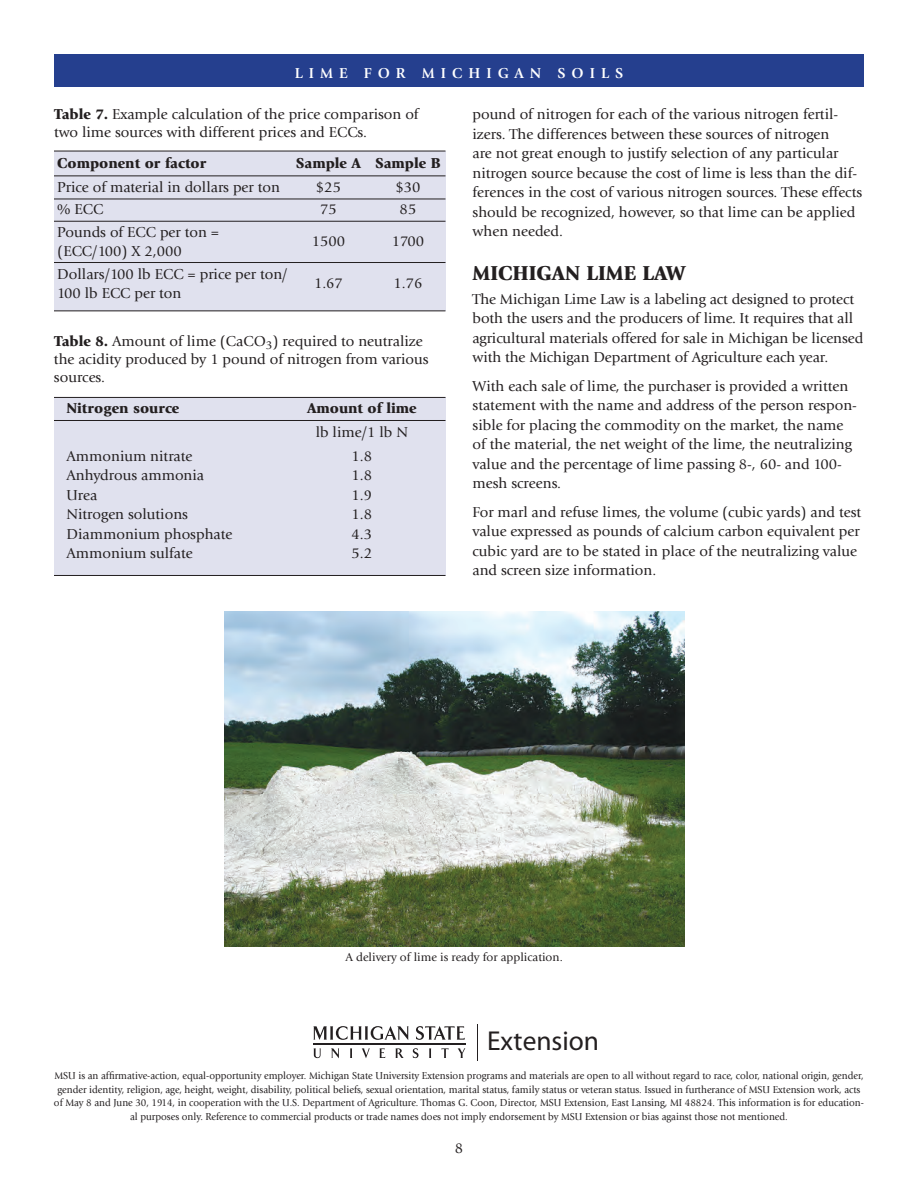
<style>
.page{position:relative;width:918px;height:1188px;background:#fff}
.page>*{position:absolute;margin:0;border:0;box-sizing:border-box;transform-origin:0 0}
.t1{font:27.45px "Myriad Pro";color:#231f20}
.t2{font:900 21px "Giovanni";color:#231f20}
.t3{font:15px/19.5px "Giovanni";color:#231f20}
.t4{font:900 15px "Giovanni";color:#231f20}
.t5{font:700 15px "Giovanni";letter-spacing:.4em;color:#fff}
.t6{font:12px "Giovanni";color:#231f20}
.t7{font:10.5px/13.5px "Giovanni";color:#231f20;text-align:center;scale:.95 1}
.s1{font-weight:900}
</style>
<div class="page">
<div style="left:54px;top:54px;width:810px;height:32px;background:#253f8e"></div>
<div style="left:54px;top:397px;width:392px;height:179px;background:#e0e1ee"></div>
<div style="left:54px;top:151px;width:392px;height:159px;background:#e0e1ee"></div>
<hr style="left:54px;top:397px;width:392px;height:1px;background:#231f20">
<hr style="left:54px;top:420px;width:392px;height:1px;background:#231f20">
<hr style="left:54px;top:575px;width:392px;height:1px;background:#231f20">
<hr style="left:54px;top:151px;width:392px;height:1px;background:#231f20">
<hr style="left:54px;top:176px;width:392px;height:1px;background:#231f20">
<hr style="left:54px;top:199px;width:392px;height:1px;background:#231f20">
<hr style="left:54px;top:221px;width:392px;height:1px;background:#231f20">
<hr style="left:54px;top:262px;width:392px;height:1px;background:#231f20">
<hr style="left:54px;top:310px;width:392px;height:1px;background:#231f20">
<img style="left:225px;top:611px;width:460px;height:335px">
<svg style="left:313px;top:1048px;width:8px;height:10px"></svg>
<svg style="left:331px;top:1048px;width:8px;height:10px"></svg>
<svg style="left:350px;top:1048px;width:2px;height:10px"></svg>
<svg style="left:362px;top:1048px;width:8px;height:10px"></svg>
<svg style="left:379px;top:1048px;width:6px;height:10px"></svg>
<svg style="left:395px;top:1048px;width:9px;height:10px"></svg>
<svg style="left:413px;top:1048px;width:6px;height:10px"></svg>
<svg style="left:429px;top:1048px;width:2px;height:10px"></svg>
<svg style="left:441px;top:1048px;width:8px;height:10px"></svg>
<svg style="left:457px;top:1048px;width:9px;height:10px"></svg>
<svg style="left:313px;top:1026px;width:96px;height:14px"></svg>
<svg style="left:416px;top:1026px;width:49px;height:14px"></svg>
<hr style="left:313px;top:1043px;width:152px;height:1px;background:#231f20">
<hr style="left:477px;top:1024px;width:1px;height:37px;background:#231f20">
<p class="t5" style="left:295px;top:64px;width:330px">LIME FOR MICHIGAN SOILS</p>
<p class="t3" style="left:472px;top:105px;width:391px">pound of nitrogen for each of the various nitrogen fertil&shy;izers. The differences between these sources of nitrogen<br>are not great enough to justify selection of any particular nitrogen source because the cost of lime is less than the dif&shy;ferences in the cost of various nitrogen sources. These effects should be recognized, however, so that lime can be applied when needed.</p>
<h2 class="t2" style="left:472px;top:260px;width:215px">MICHIGAN LIME LAW</h2>
<p class="t3" style="left:472px;top:289px;width:392px">The Michigan Lime Law is a labeling act designed to protect both the users and the producers of lime. It requires that all agricultural materials offered for sale in Michigan be licensed with the Michigan Department of Agriculture each year.</p>
<p class="t3" style="left:472px;top:376px;width:386px">With each sale of lime, the purchaser is provided a written statement with the name and address of the person respon&shy;sible for placing the commodity on the market, the name of the material, the net weight of the lime, the neutralizing value and the percentage of lime passing 8-, 60- and 100- mesh screens.</p>
<p class="t3" style="left:472px;top:502px;width:390px">For marl and refuse limes, the volume (cubic yards) and test value expressed as pounds of calcium carbon equivalent per cubic yard are to be stated in place of the neutralizing value and screen size information.</p>
<p class="t3" style="left:54px;top:105px;width:366px;line-height:18px"><span class="s1">Table 7.</span> Example calculation of the price comparison of two lime sources with different prices and ECCs.</p>
<p class="t4" style="left:57px;top:154px;width:151px">Component or factor</p>
<p class="t4" style="left:296px;top:154px;width:146px">Sample A Sample B</p>
<p class="t3" style="left:57px;top:177px;width:224px">Price of material in dollars per ton</p>
<p class="t3" style="left:316px;top:177px;width:27px">$25</p>
<p class="t3" style="left:396px;top:177px;width:26px">$30</p>
<p class="t3" style="left:57px;top:200px;width:48px">% ECC</p>
<p class="t3" style="left:320px;top:200px;width:18px">75</p>
<p class="t3" style="left:400px;top:200px;width:18px">85</p>
<p class="t3" style="left:57px;top:222px;width:163px">Pounds of ECC per ton = (ECC/100) X 2,000</p>
<p class="t3" style="left:312px;top:231px;width:35px">1500</p>
<p class="t3" style="left:392px;top:231px;width:34px">1700</p>
<p class="t3" style="left:57px;top:264px;width:232px">Dollars/100 lb ECC = price per ton/<br>100 lb ECC per ton</p>
<p class="t3" style="left:314px;top:273px;width:30px">1.67</p>
<p class="t3" style="left:394px;top:273px;width:30px">1.76</p>
<p class="t3" style="left:54px;top:332px;width:376px;line-height:18px"><span class="s1">Table 8.</span> Amount of lime (CaCO<sub>3</sub>) required to neutralize the acidity produced by 1 pound of nitrogen from various sources.</p>
<p class="t4" style="left:66px;top:399px;width:115px">Nitrogen source</p>
<p class="t4" style="left:307px;top:399px;width:111px">Amount of lime</p>
<p class="t3" style="left:316px;top:422px;width:94px">lb lime/1 lb N</p>
<p class="t3" style="left:66px;top:446px;width:128px">Ammonium nitrate</p>
<p class="t3" style="left:352px;top:446px;width:22px">1.8</p>
<p class="t3" style="left:66px;top:466px;width:139px">Anhydrous ammonia</p>
<p class="t3" style="left:352px;top:466px;width:22px">1.8</p>
<p class="t3" style="left:66px;top:485px;width:32px">Urea</p>
<p class="t3" style="left:352px;top:485px;width:22px">1.9</p>
<p class="t3" style="left:66px;top:505px;width:123px">Nitrogen solutions</p>
<p class="t3" style="left:352px;top:505px;width:22px">1.8</p>
<p class="t3" style="left:66px;top:524px;width:168px">Diammonium phosphate</p>
<p class="t3" style="left:352px;top:524px;width:22px">4.3</p>
<p class="t3" style="left:66px;top:544px;width:128px">Ammonium sulfate</p>
<p class="t3" style="left:352px;top:544px;width:22px">5.2</p>
<p class="t6" style="left:346px;top:950px;width:219px">A delivery of lime is ready for application.</p>
<h1 class="t1" style="left:487px;top:1024px;width:114px">Extension</h1>
<p class="t7" style="left:54px;top:1069px;width:854px">MSU is an affirmative-action, equal-opportunity employer. Michigan State University Extension programs and materials are open to all without regard to race, color, national origin, gender, gender identity, religion, age, height, weight, disability, political beliefs, sexual orientation, marital status, family status or veteran status. Issued in furtherance of MSU Extension work, acts of May 8 and June 30, 1914, in cooperation with the U.S. Department of Agriculture. Thomas G. Coon, Director, MSU Extension, East Lansing, MI 48824. This information is for education&shy;al purposes only. Reference to commercial products or trade names does not imply endorsement by MSU Extension or bias against those not mentioned.</p>
<p class="t3" style="left:455px;top:1139px;width:10px">8</p>
</div>
